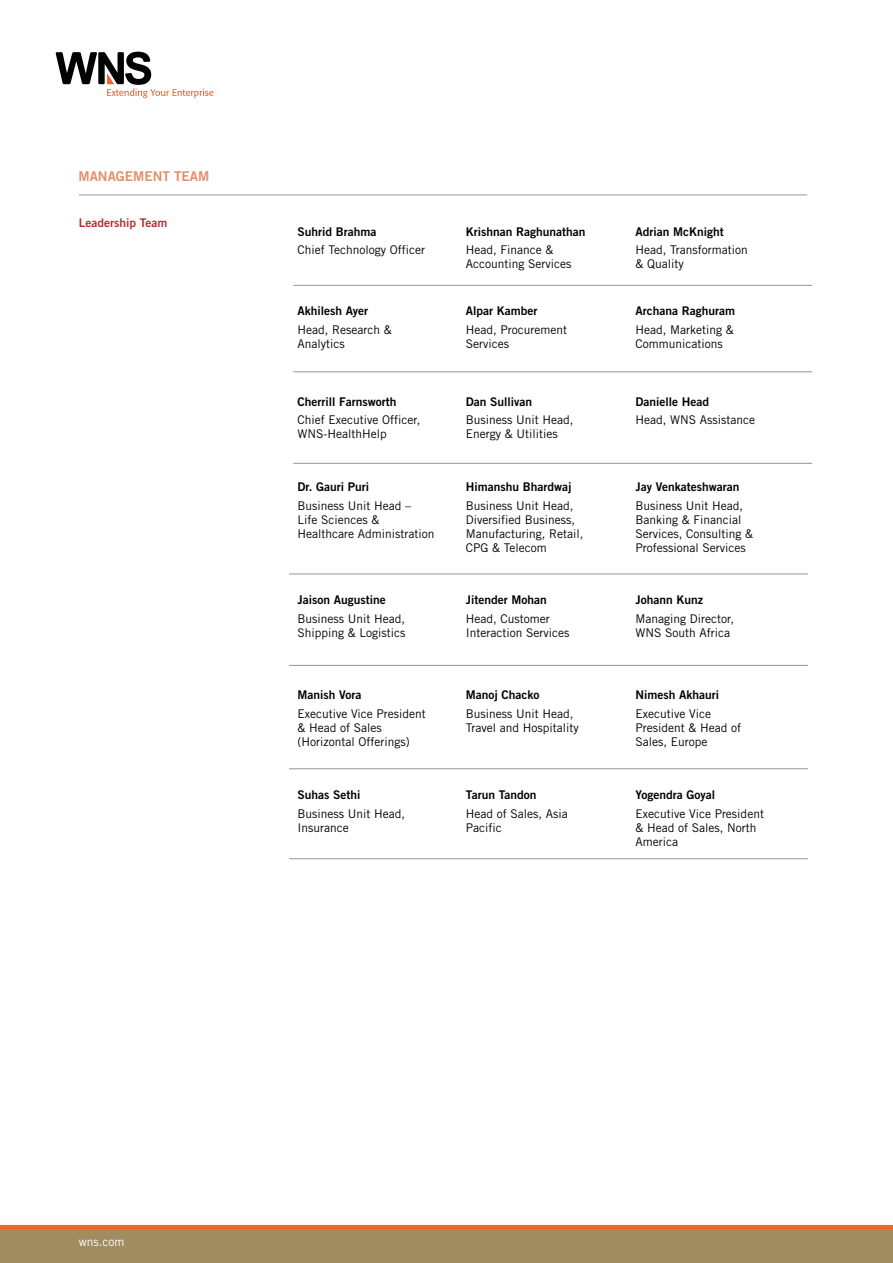
<style>
.page{position:relative;width:893px;height:1263px;background:#fff}
.page>*{position:absolute;margin:0;border:0;box-sizing:border-box;transform-origin:0 0}
.t1{font:13.5px "Trade Gothic Bold Two";color:#e38f68}
.t2{font:12px/14.2px "Trade Gothic";color:#010202}
.t3{font:12px "Trade Gothic Bold Two";color:#010202}
.t4{font:12px "Trade Gothic Bold Two";color:#b23130}
.t5{font:12px "Trade Gothic";color:#fff}
</style>
<div class="page">
<div style="left:0;top:1225px;width:893px;height:38px;background:#9f8c5f"></div>
<hr style="left:0;top:1225px;width:893px;height:4px;background:#f06627">
<hr style="left:79px;top:194px;width:728px;height:1px;background:#939598">
<svg style="left:55px;top:52px;width:158px;height:46px"></svg>
<hr style="left:289px;top:573px;width:519px;height:1px;background:#939598">
<hr style="left:289px;top:665px;width:519px;height:1px;background:#939598">
<hr style="left:289px;top:768px;width:519px;height:1px;background:#939598">
<hr style="left:289px;top:858px;width:519px;height:1px;background:#939598">
<hr style="left:293px;top:285px;width:519px;height:1px;background:#939598">
<hr style="left:293px;top:371px;width:519px;height:1px;background:#939598">
<hr style="left:293px;top:463px;width:519px;height:1px;background:#939598">
<p class="t1" style="left:78px;top:171px;width:132px">MANAGEMENT TEAM</p>
<p class="t4" style="left:79px;top:217px;width:90px">Leadership Team</p>
<p class="t3" style="left:297px;top:226px;width:81px">Suhrid Brahma</p>
<p class="t2" style="left:297px;top:244px;width:129px">Chief Technology Officer</p>
<p class="t3" style="left:297px;top:306px;width:72px">Akhilesh Ayer</p>
<p class="t2" style="left:297px;top:323px;width:96px">Head, Research &amp;<br>Analytics</p>
<p class="t3" style="left:297px;top:396px;width:101px">Cherrill Farnsworth</p>
<p class="t2" style="left:297px;top:414px;width:124px">Chief Executive Officer,<br>WNS-HealthHelp</p>
<p class="t3" style="left:297px;top:482px;width:73px">Dr. Gauri Puri</p>
<p class="t2" style="left:297px;top:499px;width:138px">Business Unit Head –<br>Life Sciences &amp;<br>Healthcare Administration</p>
<p class="t3" style="left:297px;top:595px;width:90px">Jaison Augustine</p>
<p class="t2" style="left:297px;top:612px;width:110px">Business Unit Head,<br>Shipping &amp; Logistics</p>
<p class="t3" style="left:297px;top:690px;width:65px">Manish Vora</p>
<p class="t2" style="left:297px;top:707px;width:130px">Executive Vice President &amp; Head of Sales (Horizontal Offerings)</p>
<p class="t3" style="left:297px;top:790px;width:64px">Suhas Sethi</p>
<p class="t2" style="left:297px;top:808px;width:109px">Business Unit Head,<br>Insurance</p>
<p class="t3" style="left:466px;top:226px;width:121px">Krishnan Raghunathan</p>
<p class="t2" style="left:466px;top:244px;width:107px">Head, Finance &amp;<br>Accounting Services</p>
<p class="t3" style="left:466px;top:306px;width:73px">Alpar Kamber</p>
<p class="t2" style="left:466px;top:323px;width:103px">Head, Procurement<br>Services</p>
<p class="t3" style="left:466px;top:396px;width:68px">Dan Sullivan</p>
<p class="t2" style="left:466px;top:414px;width:109px">Business Unit Head,<br>Energy &amp; Utilities</p>
<p class="t3" style="left:466px;top:482px;width:107px">Himanshu Bhardwaj</p>
<p class="t2" style="left:466px;top:499px;width:119px">Business Unit Head,<br>Diversified Business,<br>Manufacturing, Retail,<br>CPG &amp; Telecom</p>
<p class="t3" style="left:466px;top:595px;width:82px">Jitender Mohan</p>
<p class="t2" style="left:466px;top:612px;width:105px">Head, Customer<br>Interaction Services</p>
<p class="t3" style="left:466px;top:690px;width:75px">Manoj Chacko</p>
<p class="t2" style="left:466px;top:707px;width:114px">Business Unit Head,<br>Travel and Hospitality</p>
<p class="t3" style="left:466px;top:790px;width:72px">Tarun Tandon</p>
<p class="t2" style="left:466px;top:808px;width:103px">Head of Sales, Asia<br>Pacific</p>
<p class="t3" style="left:635px;top:226px;width:90px">Adrian McKnight</p>
<p class="t2" style="left:635px;top:244px;width:114px">Head, Transformation &amp; Quality</p>
<p class="t3" style="left:635px;top:306px;width:101px">Archana Raghuram</p>
<p class="t2" style="left:635px;top:323px;width:100px">Head, Marketing &amp;<br>Communications</p>
<p class="t3" style="left:635px;top:396px;width:75px">Danielle Head</p>
<p class="t2" style="left:635px;top:414px;width:121px">Head, WNS Assistance</p>
<p class="t3" style="left:635px;top:482px;width:105px">Jay Venkateshwaran</p>
<p class="t2" style="left:635px;top:499px;width:119px">Business Unit Head,<br>Banking &amp; Financial<br>Services, Consulting &amp;<br>Professional Services</p>
<p class="t3" style="left:635px;top:595px;width:69px">Johann Kunz</p>
<p class="t2" style="left:635px;top:612px;width:100px">Managing Director,<br>WNS South Africa</p>
<p class="t3" style="left:635px;top:690px;width:85px">Nimesh Akhauri</p>
<p class="t2" style="left:635px;top:707px;width:107px">Executive Vice<br>President &amp; Head of<br>Sales, Europe</p>
<p class="t3" style="left:635px;top:790px;width:81px">Yogendra Goyal</p>
<p class="t2" style="left:635px;top:808px;width:130px">Executive Vice President &amp; Head of Sales, North<br>America</p>
<p class="t5" style="left:79px;top:1236px;width:47px">wns.com</p>
</div>
